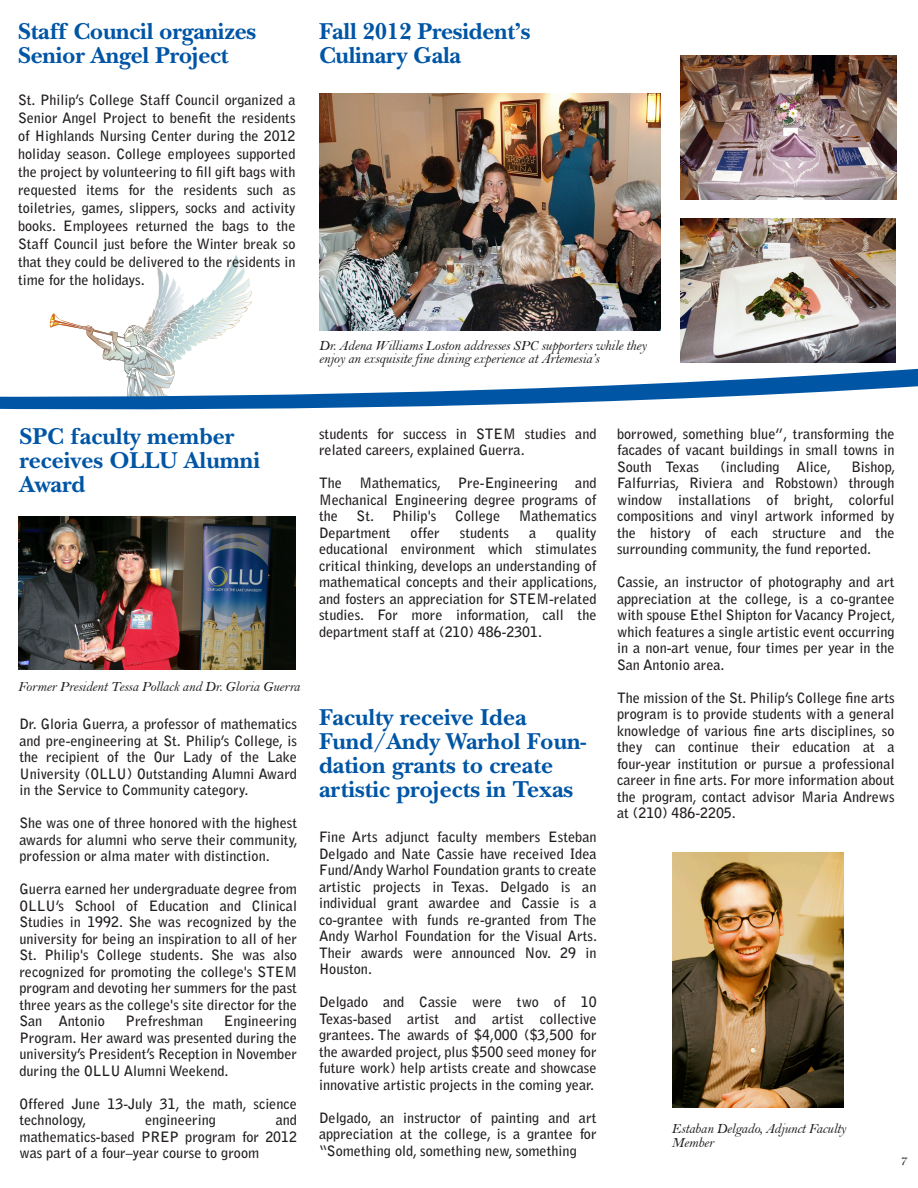
<style>
.page{position:relative;width:918px;height:1188px;background:#fff}
.page>*{position:absolute;margin:0;border:0;box-sizing:border-box;transform-origin:0 0}
.t1{font:700 24px/24px "New Baskerville Std";color:#0155a5}
.t2{font:700 14.25px/16.5px "Bell Gothic Std";color:#231f20;text-align:justify}
.t3{font:14.25px/13.5px "Bell MT Italic";letter-spacing:-.02em;color:#231f20}
</style>
<div class="page">
<img style="left:673px;top:852px;width:170px;height:256px">
<img style="left:18px;top:516px;width:278px;height:154px">
<img style="left:319px;top:94px;width:342px;height:160px">
<img style="left:681px;top:219px;width:215px;height:35px">
<img style="left:681px;top:55px;width:215px;height:145px">
<img style="left:0;top:254px;width:918px;height:202px">
<h1 class="t1" style="left:18px;top:19px;width:240px">Staff Council organizes<br>Senior Angel Project</h1>
<p class="t2" style="left:18px;top:91px;width:279px;line-height:18px">St. Philip’s College Staff Council organized a Senior Angel Project to benefit the residents of Highlands Nursing Center during the 2012 holiday season. College employees supported the project by volunteering to fill gift bags with requested items for the residents such as toiletries, games, slippers, socks and activity books. Employees returned the bags to the Staff Council just before the Winter break so that they could be delivered to the residents in time for the holidays.</p>
<h1 class="t1" style="left:319px;top:19px;width:213px">Fall 2012 President’s<br>Culinary Gala</h1>
<p class="t3" style="left:319px;top:339px;width:329px">Dr. Adena Williams Loston addresses SPC supporters while they enjoy an exsquisite fine dining experience at Artemesia’s</p>
<h1 class="t1" style="left:19px;top:425px;width:242px">SPC faculty member receives OLLU Alumni<br>Award</h1>
<p class="t3" style="left:18px;top:680px;width:284px">Former President Tessa Pollack and Dr. Gloria Guerra</p>
<p class="t2" style="left:19px;top:716px;width:279px">Dr. Gloria Guerra, a professor of mathematics and pre-engineering at St. Philip’s College, is the recipient of the Our Lady of the Lake University (OLLU) Outstanding Alumni Award in the Service to Community category.</p>
<p class="t2" style="left:19px;top:815px;width:280px">She was one of three honored with the highest awards for alumni who serve their community, profession or alma mater with distinction.</p>
<p class="t2" style="left:19px;top:881px;width:279px">Guerra earned her undergraduate degree from OLLU’s School of Education and Clinical Studies in 1992. She was recognized by the university for being an inspiration to all of her St. Philip's College students. She was also recognized for promoting the college's STEM program and devoting her summers for the past three years as the college's site director for the San Antonio</p>
<p class="t2" style="left:126px;top:1013px;width:79px">Prefreshman</p>
<p class="t2" style="left:19px;top:1013px;width:279px;text-indent:205px">Engineering Program. Her award was presented during the university’s President’s Reception in November during the OLLU Alumni Weekend.</p>
<p class="t2" style="left:19px;top:1096px;width:279px">Offered June 13-July 31, the math, science technology,</p>
<p class="t2" style="left:19px;top:1112px;width:279px;text-indent:256px">and mathematics-based PREP program for 2012 was part of a four–year course to groom</p>
<p class="t2" style="left:145px;top:1112px;width:72px">engineering</p>
<p class="t2" style="left:319px;top:425px;width:279px">students for success in STEM studies and related careers, explained Guerra.</p>
<p class="t2" style="left:319px;top:475px;width:279px">The Mathematics, Pre-Engineering and Mechanical Engineering degree programs of the</p>
<p class="t2" style="left:357px;top:508px;width:81px">St. Philip's</p>
<p class="t2" style="left:455px;top:508px;width:47px">College</p>
<p class="t2" style="left:519px;top:508px;width:79px">Mathematics</p>
<p class="t2" style="left:319px;top:524px;width:73px">Department</p>
<p class="t2" style="left:411px;top:524px;width:31px">offer</p>
<p class="t2" style="left:460px;top:524px;width:51px">students</p>
<p class="t2" style="left:529px;top:524px;width:9px">a</p>
<p class="t2" style="left:319px;top:524px;width:280px;text-indent:237px">quality educational environment which stimulates critical thinking, develops an understanding of mathematical concepts and their applications, and fosters an appreciation for STEM-related studies. For more information, call the department staff at (210) 486-2301.</p>
<h1 class="t1" style="left:319px;top:706px;width:269px">Faculty receive Idea<br>Fund/Andy Warhol Foun&shy;dation grants to create artistic projects in Texas</h1>
<p class="t2" style="left:319px;top:829px;width:280px">Fine Arts adjunct faculty members Esteban Delgado and Nate Cassie have received Idea Fund/Andy Warhol Foundation grants to create artistic projects in Texas. Delgado is an individual grant awardee and Cassie is a co-grantee with funds re-granted from The Andy Warhol Foundation for the Visual Arts.<br>Their awards were announced Nov. 29 in Houston.</p>
<p class="t2" style="left:319px;top:994px;width:279px">Delgado and Cassie were two of 10<br>Texas-based artist and artist collective grantees. The awards of $4,000 ($3,500 for the awarded project, plus $500 seed money for future work) help artists create and showcase innovative artistic projects in the coming year.</p>
<p class="t2" style="left:319px;top:1109px;width:279px">Delgado, an instructor of painting and art appreciation at the college, is a grantee for “Something old, something new, something</p>
<p class="t2" style="left:617px;top:425px;width:279px">borrowed, something blue”, transforming the facades of vacant buildings in small towns in South Texas</p>
<p class="t2" style="left:617px;top:458px;width:280px;text-indent:234px">Bishop, Falfurrias, Riviera and Robstown) through window installations of bright, colorful compositions and vinyl artwork informed by the history of each structure and the surrounding community, the fund reported.</p>
<p class="t2" style="left:617px;top:574px;width:280px">Cassie, an instructor of photography and art appreciation at the college, is a co-grantee with spouse Ethel Shipton for Vacancy Project, which features a single artistic event occurring in a non-art venue, four times per year in the San Antonio area.</p>
<p class="t2" style="left:617px;top:689px;width:279px">The mission of the St. Philip’s College fine arts program is to provide students with a general knowledge of various fine arts disciplines, so they can continue their education at a four-year institution or pursue a professional career in fine arts. For more information about the program, contact advisor Maria Andrews at (210) 486-2205.</p>
<p class="t2" style="left:720px;top:458px;width:112px">(including Alice,</p>
<p class="t3" style="left:672px;top:1122px;width:176px">Estaban Delgado, Adjunct Faculty<br>Member</p>
<p class="t3" style="left:900px;top:1154px;width:8px">7</p>
</div>
